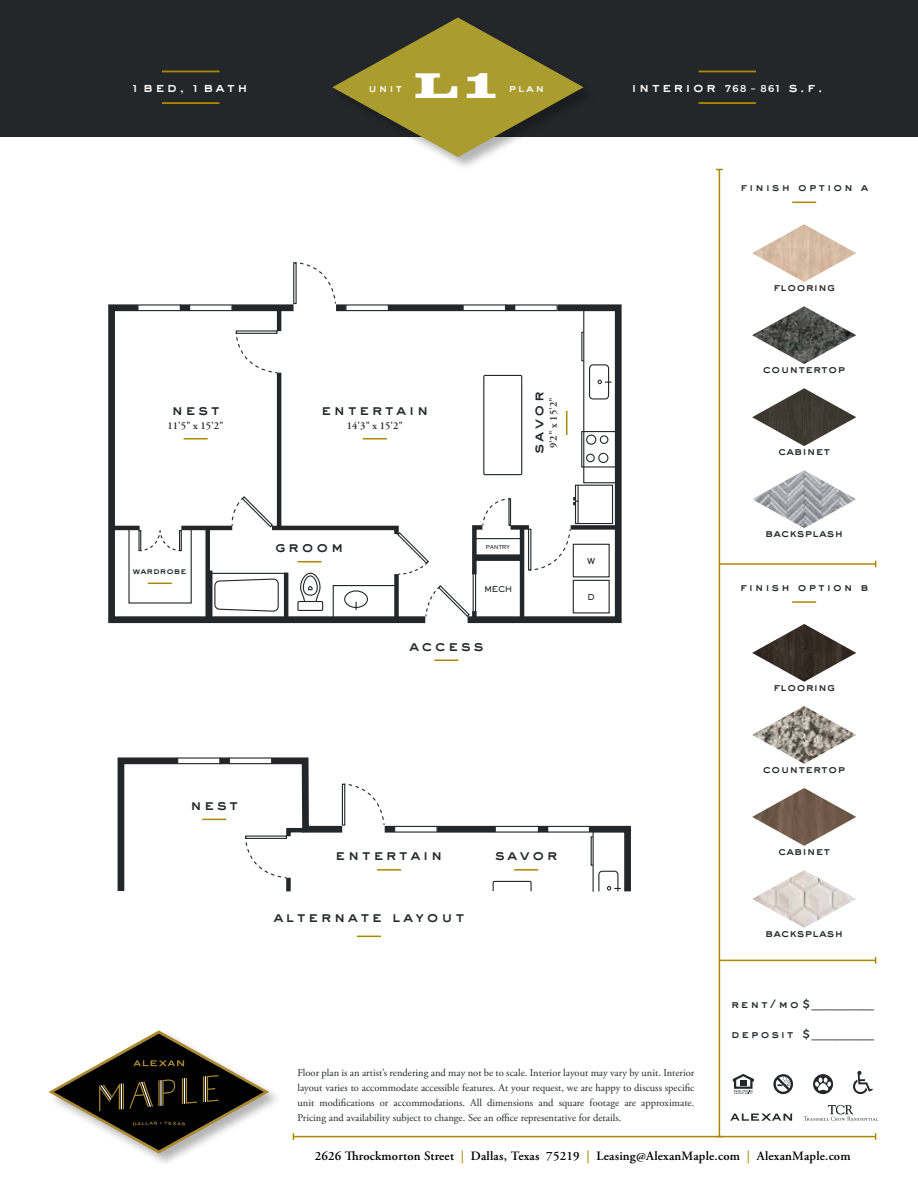
<style>
.page{position:relative;width:918px;height:1188px;background:#fff}
.page>*{position:absolute;margin:0;border:0;box-sizing:border-box;transform-origin:0 0}
.t1{font:700 35.25px "Colt";color:#fff}
.t2{font:15px "AT Sackers Heavy Gothic";letter-spacing:.15em;color:#24272a}
.t3{font:13.65px "AT Sackers Heavy Gothic";letter-spacing:.15em;color:#fff}
.t4{font:600 12.75px "Adobe Garamond Pro";letter-spacing:.015em;color:#000}
.t5{font:11.25px "AT Sackers Heavy Gothic";color:#24272a}
.t6{font:11.25px "Montserrat";color:#24272a}
.t7{font:11.25px "AT Sackers Heavy Gothic";letter-spacing:.15em;color:#24272a}
.t8{font:11.25px "AT Sackers Heavy Gothic";letter-spacing:.15em;color:#fff}
.t9{font:10.5px/15px "Adobe Garamond Pro";color:#24272a;text-align:justify}
.t10{font:600 10.5px "Adobe Garamond Pro";color:#24272a}
.t11{font:9px "AT Sackers Heavy Gothic";color:#24272a}
.t12{font:7.95px "AT Sackers Heavy Gothic";color:#24272a}
.t13{font:7.8px "AT Sackers Heavy Gothic";color:#24272a}
.t14{font:5.25px "AT Sackers Heavy Gothic";letter-spacing:-.07em;color:#24272a}
.s1{font-family:"Montserrat";font-weight:500;font-size:10.05px}
.s2{font-family:"AT Sackers Heavy Gothic"}
.s3{color:#ac8700}
</style>
<div class="page">
<div style="left:0;top:0;width:918px;height:136px;background:#24272a"></div>
<div style="left:332px;top:17px;width:265px;height:154px;background:#000;opacity:.3"></div>
<svg style="left:328px;top:17px;width:260px;height:143px"></svg>
<hr style="left:162px;top:102px;width:57px;height:2px;background:#ac8700">
<hr style="left:162px;top:71px;width:57px;height:1px;background:#ac8700">
<hr style="left:699px;top:102px;width:57px;height:2px;background:#ac8700">
<hr style="left:699px;top:71px;width:57px;height:1px;background:#ac8700">
<svg style="left:48px;top:1030px;width:221px;height:124px"></svg>
<hr style="left:293px;top:1136px;width:583px;height:1px;background:#ac8700">
<svg style="left:813px;top:1074px;width:20px;height:20px"></svg>
<svg style="left:853px;top:1070px;width:20px;height:25px"></svg>
<svg style="left:733px;top:1074px;width:21px;height:20px"></svg>
<svg style="left:773px;top:1074px;width:20px;height:20px"></svg>
<hr style="left:719px;top:170px;width:1px;height:967px;background:#ac8700">
<svg style="left:803px;top:1105px;width:75px;height:16px"></svg>
<svg style="left:730px;top:1114px;width:63px;height:7px"></svg>
<hr style="left:719px;top:960px;width:157px;height:1px;background:#ac8700">
<img style="left:752px;top:624px;width:104px;height:58px">
<img style="left:752px;top:706px;width:104px;height:58px">
<img style="left:752px;top:788px;width:104px;height:58px">
<img style="left:752px;top:870px;width:104px;height:58px">
<hr style="left:792px;top:601px;width:24px;height:2px;background:#ac8700">
<hr style="left:719px;top:563px;width:157px;height:2px;background:#ac8700">
<img style="left:752px;top:224px;width:104px;height:58px">
<img style="left:752px;top:306px;width:104px;height:58px">
<img style="left:752px;top:388px;width:104px;height:58px">
<img style="left:752px;top:470px;width:104px;height:58px">
<svg style="left:792px;top:202px;width:24px;height:1px"></svg>
<svg style="left:495px;top:826px;width:43px;height:7px"></svg>
<svg style="left:394px;top:826px;width:43px;height:7px"></svg>
<div style="left:538px;top:826px;width:10px;height:7px;background:#24272a"></div>
<div style="left:437px;top:826px;width:58px;height:7px;background:#24272a"></div>
<div style="left:385px;top:826px;width:9px;height:7px;background:#24272a"></div>
<svg style="left:547px;top:825px;width:84px;height:67px"></svg>
<hr style="left:593px;top:831px;width:1px;height:60px;background:#24272a">
<div style="left:591px;top:836px;width:2px;height:30px;border:1px solid #24272a"></div>
<svg style="left:492px;top:880px;width:40px;height:12px"></svg>
<svg style="left:461px;top:304px;width:161px;height:320px"></svg>
<svg style="left:463px;top:304px;width:42px;height:7px"></svg>
<svg style="left:515px;top:304px;width:43px;height:7px"></svg>
<div style="left:505px;top:304px;width:10px;height:7px;background:#24272a"></div>
<div style="left:389px;top:304px;width:74px;height:7px;background:#24272a"></div>
<svg style="left:108px;top:304px;width:324px;height:320px"></svg>
<div style="left:293px;top:262px;width:4px;height:42px;border:1px solid #24272a"></div>
<svg style="left:294px;top:262px;width:43px;height:43px"></svg>
<svg style="left:528px;top:528px;width:82px;height:86px"></svg>
<svg style="left:235px;top:331px;width:43px;height:43px"></svg>
<hr style="left:114px;top:526px;width:26px;height:4px;background:#24272a">
<hr style="left:181px;top:526px;width:51px;height:4px;background:#24272a">
<hr style="left:277px;top:373px;width:4px;height:155px;background:#24272a">
<hr style="left:277px;top:307px;width:4px;height:24px;background:#24272a">
<div style="left:571px;top:525px;width:45px;height:5px;background:#24272a"></div>
<div style="left:475px;top:554px;width:47px;height:5px;background:#24272a"></div>
<div style="left:475px;top:556px;width:47px;height:5px;background:#24272a"></div>
<hr style="left:520px;top:529px;width:4px;height:88px;background:#24272a">
<div style="left:511px;top:525px;width:18px;height:5px;background:#24272a"></div>
<hr style="left:208px;top:571px;width:4px;height:46px;background:#24272a">
<div style="left:205px;top:528px;width:5px;height:91px;background:#24272a"></div>
<hr style="left:475px;top:538px;width:46px;height:1px;background:#24272a">
<div style="left:575px;top:485px;width:38px;height:39px;border:1px solid #24272a"></div>
<hr style="left:578px;top:485px;width:1px;height:39px;background:#24272a">
<svg style="left:573px;top:497px;width:5px;height:8px"></svg>
<div style="left:581px;top:431px;width:35px;height:37px;border:1px solid #24272a"></div>
<svg style="left:583px;top:308px;width:34px;height:176px"></svg>
<div style="left:581px;top:332px;width:3px;height:29px;border:1px solid #24272a"></div>
<div style="left:483px;top:375px;width:39px;height:100px;border:1px solid #24272a"></div>
<svg style="left:184px;top:438px;width:24px;height:1px"></svg>
<svg style="left:117px;top:757px;width:268px;height:135px"></svg>
<svg style="left:128px;top:527px;width:64px;height:77px"></svg>
<svg style="left:214px;top:495px;width:297px;height:129px"></svg>
<svg style="left:363px;top:438px;width:24px;height:1px"></svg>
<hr style="left:377px;top:869px;width:24px;height:2px;background:#ac8700">
<hr style="left:514px;top:869px;width:24px;height:2px;background:#ac8700">
<svg style="left:566px;top:411px;width:1px;height:24px"></svg>
<svg style="left:434px;top:660px;width:24px;height:1px"></svg>
<svg style="left:357px;top:936px;width:24px;height:1px"></svg>
<h3 class="t3" style="left:133px;top:78px;width:116px"><span class="s1">1</span> bed, <span class="s1">1</span> bath</h3>
<p class="t8" style="left:368px;top:80px;width:36px">unit</p>
<h1 class="t1" style="left:414px;top:66px;width:83px">L1</h1>
<p class="t8" style="left:508px;top:80px;width:38px">plan</p>
<h2 class="t2" style="left:171px;top:400px;width:50px">nest</h2>
<p class="t10" style="left:167px;top:420px;width:58px">11'5" x 15'2"</p>
<p class="t11" style="left:133px;top:564px;width:55px">wardrobe</p>
<h2 class="t2" style="left:321px;top:400px;width:109px">entertain</h2>
<p class="t10" style="left:347px;top:420px;width:58px">14'3" x 15'2"</p>
<h2 class="t2" style="left:528px;top:454px;width:64px;rotate:-90deg">savor</h2>
<p class="t10" style="left:548px;top:448px;width:52px;rotate:-90deg">9'2" x 15'2"</p>
<h2 class="t2" style="left:275px;top:536px;width:70px">groom</h2>
<p class="t14" style="left:486px;top:543px;width:26px">PANTRY</p>
<p class="t13" style="left:484px;top:584px;width:30px">MECH</p>
<h2 class="t2" style="left:409px;top:635px;width:76px">access</h2>
<p class="t12" style="left:587px;top:556px;width:10px">W</p>
<p class="t12" style="left:588px;top:592px;width:9px">D</p>
<h2 class="t2" style="left:190px;top:794px;width:50px">nest</h2>
<h2 class="t2" style="left:335px;top:844px;width:109px">entertain</h2>
<h2 class="t2" style="left:495px;top:844px;width:64px">savor</h2>
<h2 class="t2" style="left:273px;top:906px;width:193px">alternate layout</h2>
<h3 class="t3" style="left:632px;top:78px;width:193px">interior <span class="s1">768 – 861</span> s.f.</h3>
<p class="t7" style="left:740px;top:180px;width:130px">finish option a</p>
<p class="t5" style="left:773px;top:280px;width:64px">flooring</p>
<p class="t5" style="left:763px;top:362px;width:84px">countertop</p>
<p class="t5" style="left:778px;top:444px;width:54px">cabinet</p>
<p class="t5" style="left:765px;top:526px;width:80px">backsplash</p>
<p class="t7" style="left:740px;top:579px;width:131px">finish option b</p>
<p class="t5" style="left:773px;top:679px;width:64px">flooring</p>
<p class="t5" style="left:763px;top:761px;width:84px">countertop</p>
<p class="t5" style="left:778px;top:843px;width:54px">cabinet</p>
<p class="t5" style="left:765px;top:925px;width:80px">backsplash</p>
<p class="t6" style="left:731px;top:995px;width:145px"><span class="s2">r e n t / m o</span> $ __________</p>
<p class="t6" style="left:731px;top:1025px;width:145px"><span class="s2">d e p o s i t</span> $ __________</p>
<p class="t9" style="left:297px;top:1065px;width:398px">Floor plan is an artist’s rendering and may not be to scale. Interior layout may vary by unit. Interior layout varies to accommodate accessible features. At your request, we are happy to discuss specific unit modifications or accommodations. All dimensions and square footage are approximate.<br>Pricing and availability subject to change. See an office representative for details.</p>
<p class="t4" style="left:315px;top:1149px;width:537px">2626 Throckmorton Street <span class="s3">|</span> Dallas, Texas 75219 <span class="s3">|</span> Leasing@AlexanMaple.com <span class="s3">|</span> AlexanMaple.com</p>
</div>
